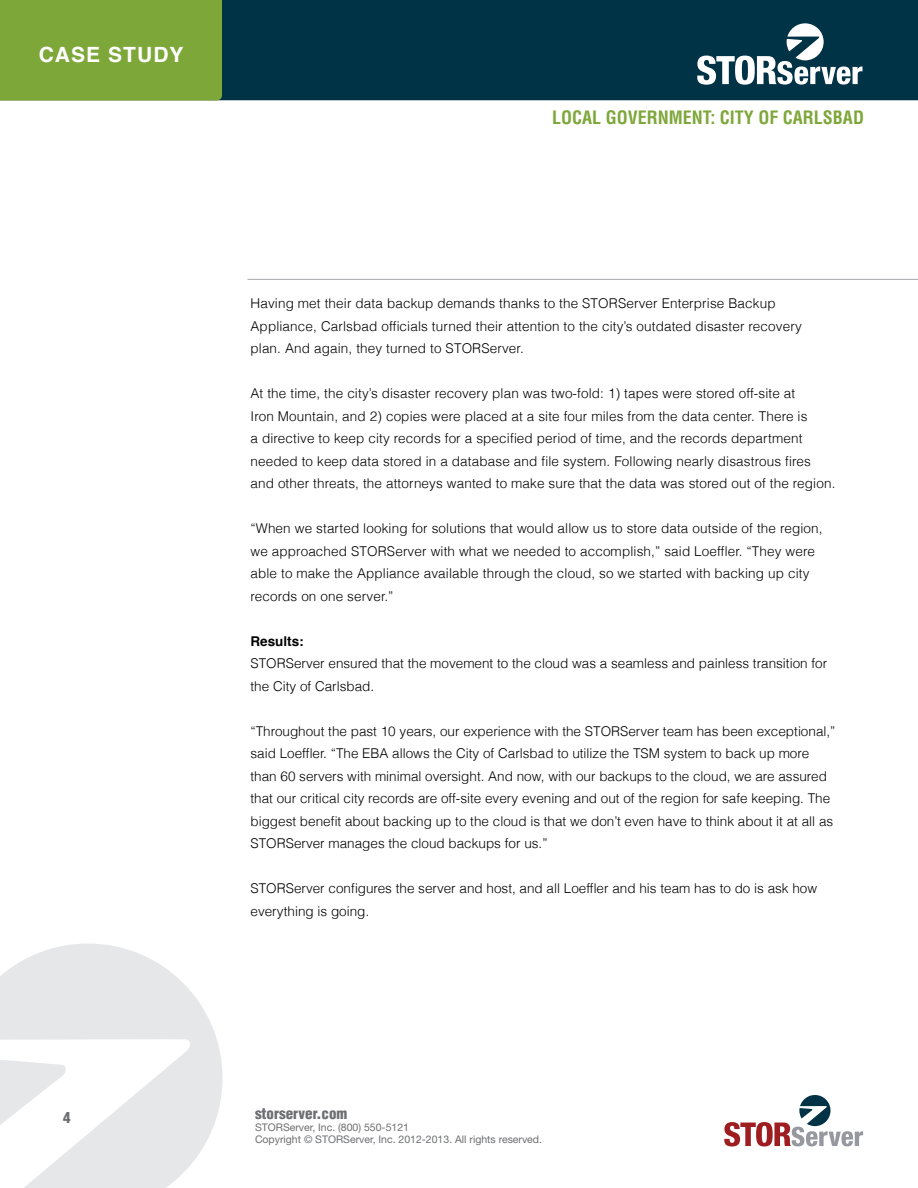
<style>
.page{position:relative;width:918px;height:1188px;background:#fff}
.page>*{position:absolute;margin:0;border:0;box-sizing:border-box;transform-origin:0 0}
.t1{font:700 21px "Helvetica";letter-spacing:.05em;color:#fff}
.t2{font:700 condensed 18px "Helvetica LT Std";color:#7ea73a}
.t3{font:900 condensed 15px "Helvetica LT Std";color:#6d6e71}
.t4{font:300 13.5px/22.5px "Helvetica";letter-spacing:.01em;color:#000}
.t5{font:700 13.5px "Helvetica";color:#000}
.t6{font:10.5px/12px "Helvetica Neue LT Std";color:#6d6e71}
</style>
<div class="page">
<div style="left:0;top:0;width:918px;height:102px;background:#003346"></div>
<svg style="left:0;top:944px;width:223px;height:244px;fill:#e6e7e8"></svg>
<hr style="left:248px;top:279px;width:670px;height:1px;background:#a7a9ac">
<svg style="left:697px;top:23px;width:165px;height:62px"></svg>
<svg style="left:724px;top:1095px;width:139px;height:52px"></svg>
<div style="left:0;top:0;width:222px;height:100px;background:#7ea73a"></div>
<h1 class="t1" style="left:39px;top:38px;width:146px">CASE STUDY</h1>
<h2 class="t2" style="left:552px;top:106px;width:313px">LOCAL GOVERNMENT: CITY OF CARLSBAD</h2>
<p class="t4" style="left:250px;top:292px;width:553px">Having met their data backup demands thanks to the STORServer Enterprise Backup<br>Appliance, Carlsbad officials turned their attention to the city’s outdated disaster recovery plan. And again, they turned to STORServer.</p>
<p class="t4" style="left:250px;top:382px;width:586px">At the time, the city’s disaster recovery plan was two-fold: 1) tapes were stored off-site at<br>Iron Mountain, and 2) copies were placed at a site four miles from the data center. There is<br>a directive to keep city records for a specified period of time, and the records department needed to keep data stored in a database and file system. Following nearly disastrous fires and other threats, the attorneys wanted to make sure that the data was stored out of the region.</p>
<p class="t4" style="left:250px;top:517px;width:574px">“When we started looking for solutions that would allow us to store data outside of the region, we approached STORServer with what we needed to accomplish,” said Loeffler. “They were able to make the Appliance available through the cloud, so we started with backing up city records on one server.”</p>
<p class="t5" style="left:250px;top:630px;width:55px">RESULTS:</p>
<p class="t4" style="left:250px;top:652px;width:578px">STORServer ensured that the movement to the cloud was a seamless and painless transition for the City of Carlsbad.</p>
<p class="t4" style="left:250px;top:719px;width:587px">“Throughout the past 10 years, our experience with the STORServer team has been exceptional,” said Loeffler. “The EBA allows the City of Carlsbad to utilize the TSM system to back up more than 60 servers with minimal oversight. And now, with our backups to the cloud, we are assured that our critical city records are off-site every evening and out of the region for safe keeping. The biggest benefit about backing up to the cloud is that we don’t even have to think about it at all as STORServer manages the cloud backups for us.”</p>
<p class="t4" style="left:250px;top:877px;width:568px">STORServer configures the server and host, and all Loeffler and his team has to do is ask how everything is going.</p>
<p class="t3" style="left:63px;top:1108px;width:9px">4</p>
<p class="t3" style="left:255px;top:1104px;width:94px">storserver.com</p>
<p class="t6" style="left:255px;top:1121px;width:289px">STORServer, Inc. (800) 550-5121<br>Copyright © STORServer, Inc. 2012-2013. All rights reserved.</p>
</div>
